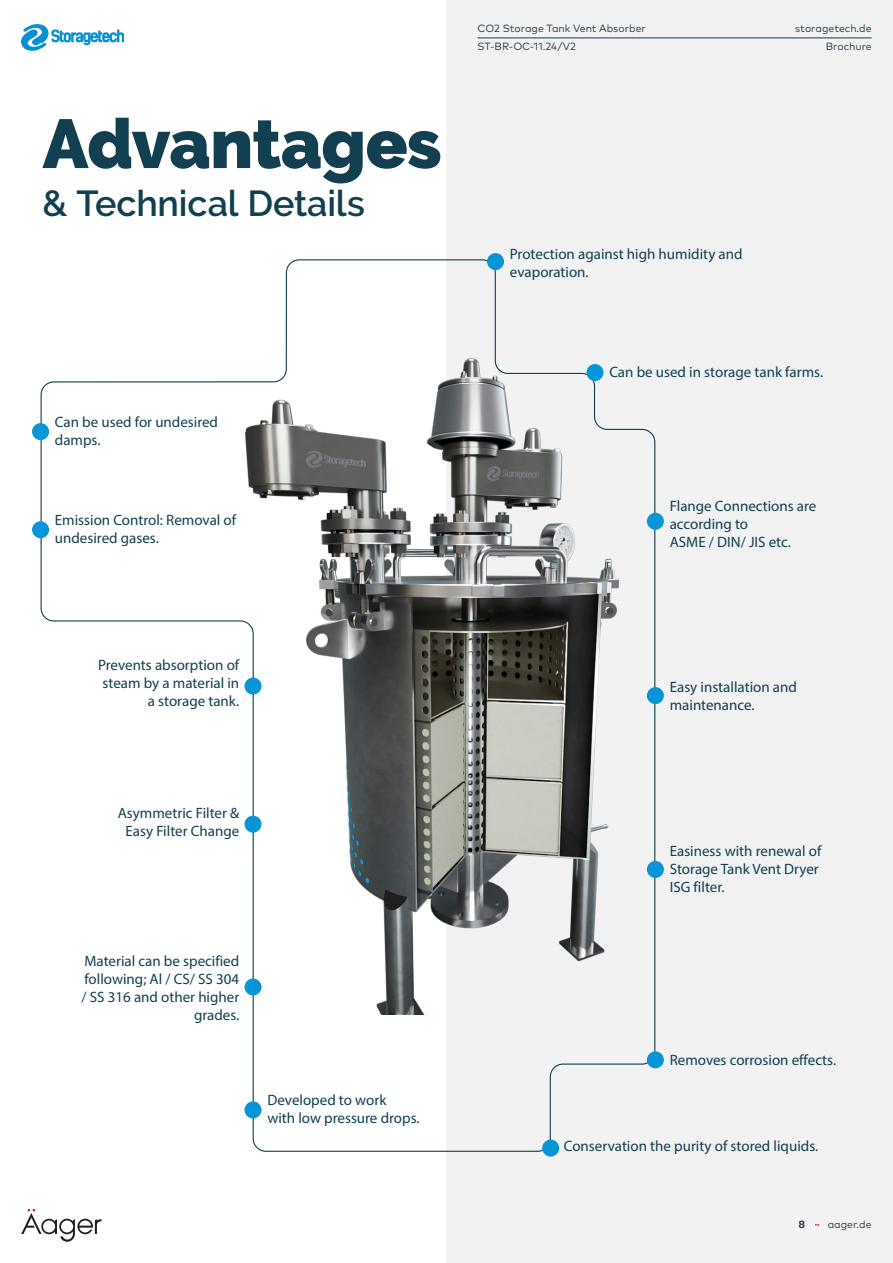
<style>
.page{position:relative;width:893px;height:1263px;background:#fff}
.page>*{position:absolute;margin:0;border:0;box-sizing:border-box;transform-origin:0 0}
.t1{font:900 69px "Raleway";letter-spacing:-.01em;color:#124051}
.t2{font:600 36px "Raleway";letter-spacing:-.005em;color:#124051}
.t3{font:15px/18px "Myriad Pro";color:#124051}
.t4{font:10.5px/17.7px "Mark Pro";color:#2b3d48;text-align:right}
.t5{font:700 10.5px "Mark Pro";color:#2b3e48}
</style>
<div class="page">
<img style="left:21px;top:24px;width:103px;height:26px">
<svg style="left:21px;top:1209px;width:81px;height:33px"></svg>
<div style="left:446px;top:0;width:447px;height:1263px;background:#f2f2f2"></div>
<hr style="left:477px;top:38px;width:395px;height:1px;background:#124051">
<svg style="left:40px;top:259px;width:616px;height:893px"></svg>
<div style="left:647px;top:1051px;width:17px;height:17px;background:#0695d6;border-radius:50%"></div>
<div style="left:647px;top:513px;width:17px;height:17px;background:#0695d6;border-radius:50%"></div>
<div style="left:647px;top:687px;width:17px;height:17px;background:#0695d6;border-radius:50%"></div>
<div style="left:647px;top:861px;width:17px;height:17px;background:#0695d6;border-radius:50%"></div>
<div style="left:487px;top:253px;width:17px;height:17px;background:#0695d6;border-radius:50%"></div>
<div style="left:542px;top:1139px;width:17px;height:17px;background:#0695d6;border-radius:50%"></div>
<div style="left:32px;top:521px;width:17px;height:17px;background:#0695d6;border-radius:50%"></div>
<div style="left:32px;top:423px;width:17px;height:17px;background:#0695d6;border-radius:50%"></div>
<div style="left:244px;top:1101px;width:17px;height:17px;background:#0695d6;border-radius:50%"></div>
<img style="left:239px;top:348px;width:392px;height:667px">
<p class="t1" style="left:43px;top:104px;width:400px">Advantages</p>
<p class="t2" style="left:43px;top:183px;width:324px">&amp; Technical Details</p>
<p class="t3" style="left:55px;top:413px;width:165px">Can be used for undesired damps.</p>
<p class="t3" style="left:55px;top:510px;width:183px">Emission Control: Removal of undesired gases.</p>
<p class="t4" style="left:477px;top:19px;width:170px">CO2 Storage Tank Vent Absorber</p>
<p class="t4" style="left:477px;top:36px;width:100px">ST-BR-OC-11.24/V2</p>
<p class="t4" style="left:534px;top:36px;width:47px">02.24/V1</p>
<p class="t4" style="left:795px;top:19px;width:78px">storagetech.de<br>Brochure</p>
<p class="t3" style="left:510px;top:245px;width:234px">Protection against high humidity and evaporation.</p>
<p class="t3" style="left:609px;top:363px;width:215px">Can be used in storage tank farms.</p>
<p class="t3" style="left:670px;top:497px;width:148px">Flange Connections are according to</p>
<p class="t3" style="left:670px;top:533px;width:123px">ASME / DIN/ JIS etc.</p>
<p class="t3" style="left:98px;top:656px;width:143px;text-align:center">Prevents absorption of steam by a material in</p>
<p class="t3" style="left:148px;top:692px;width:93px">a storage tank.</p>
<p class="t3" style="left:118px;top:804px;width:123px">Asymmetric Filter &amp;</p>
<p class="t3" style="left:126px;top:822px;width:115px">Easy Filter Change</p>
<p class="t3" style="left:81px;top:951px;width:159px;text-align:right">Material can be specified following; Al / CS/ SS 304 / SS 316 and other higher grades.</p>
<p class="t3" style="left:267px;top:1090px;width:121px">Developed to work</p>
<p class="t3" style="left:267px;top:1108px;width:154px">with low pressure drops.</p>
<p class="t3" style="left:670px;top:678px;width:129px">Easy installation and maintenance.</p>
<p class="t3" style="left:670px;top:841px;width:153px">Easiness with renewal of<br>Storage Tank Vent Dryer<br>ISG filter.</p>
<p class="t3" style="left:670px;top:1051px;width:168px">Removes corrosion effects.</p>
<p class="t3" style="left:564px;top:1136px;width:256px">Conservation the purity of stored liquids.</p>
<p class="t5" style="left:799px;top:1216px;width:8px">8</p>
<p class="t4" style="left:828px;top:1215px;width:46px">aager.de</p>
</div>
